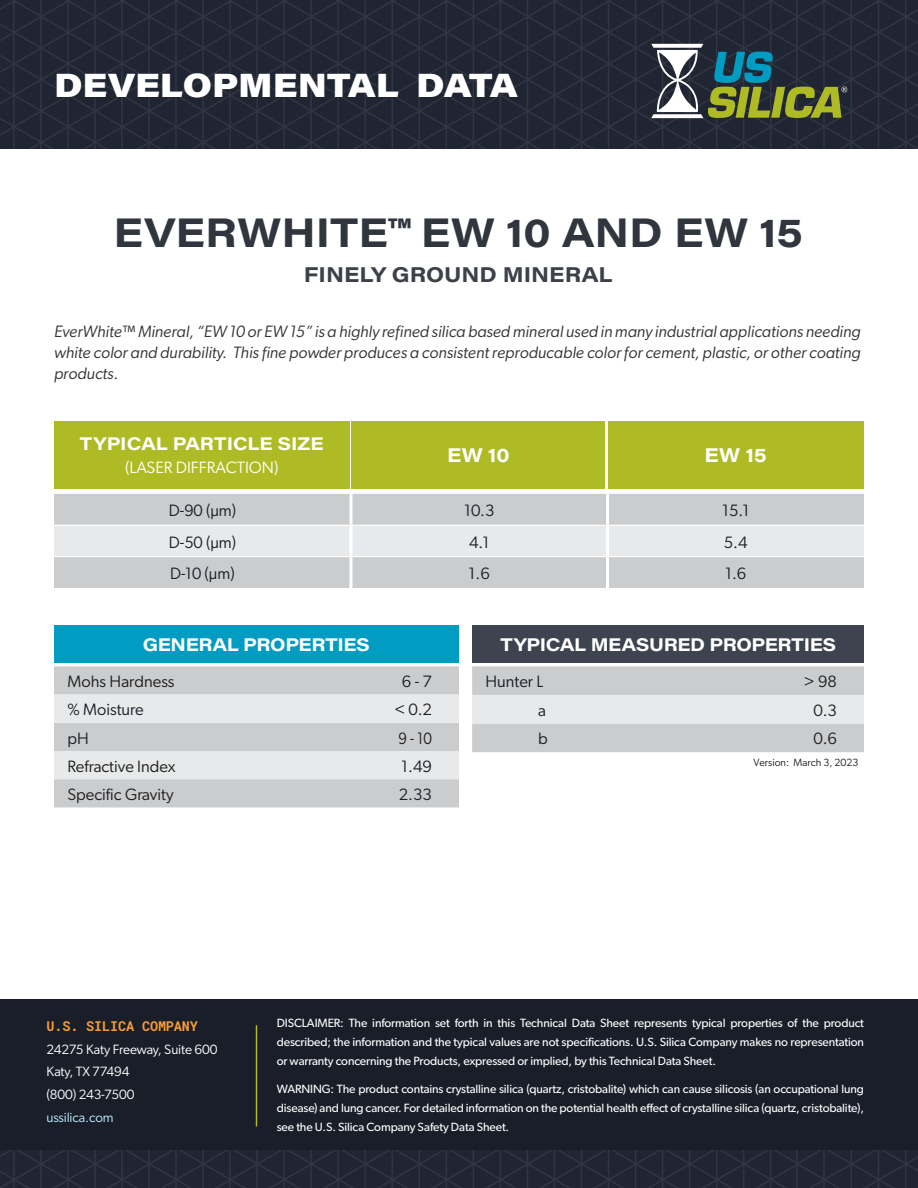
<style>
.page{position:relative;width:918px;height:1188px;background:#fff}
.page>*{position:absolute;margin:0;border:0;box-sizing:border-box;transform-origin:0 0}
.t1{font:700 40.5px "Acumin Pro Wide";letter-spacing:.005em;color:#30353e}
.t2{font:900 33px "Acumin Pro Wide";color:#fff}
.t3{font:700 21px "Acumin Pro Wide";color:#3b4049}
.t4{font:700 19.5px "Acumin Pro Wide";letter-spacing:.015em;color:#fff}
.t5{font:700 18px "Acumin Pro Wide";letter-spacing:-.015em;color:#fff}
.No_Hypenation{font:italic 16.5px/21px "Gibson";color:#353535;text-align:justify}
.t6{font:16.5px "Gibson";color:#191e29}
.t7{font:16.5px "Gibson";color:#1e1e1e}
.t8{font:16.5px "Gibson";color:#fff}
.t9{font:16.5px "Gibson";color:#1e1e1e;scale:.9 1}
.t10{font:13.5px "Gibson";letter-spacing:-.01em;color:#fff}
.t11{font:700 13.5px "Roboto Mono";letter-spacing:-.01em;color:#f89b35}
.t12{font:13.5px "Gibson";letter-spacing:-.01em;color:#baebff}
.t13{font:12px/19.2px "Gibson";letter-spacing:-.01em;color:#fff;text-align:justify}
.t14{font:10.5px "Gibson";color:#1e1e1e}
</style>
<div class="page">
<div style="left:0;top:999px;width:918px;height:152px;background:#191e29"></div>
<img style="left:0;top:0;width:918px;height:148px">
<img style="left:0;top:1151px;width:918px;height:37px">
<svg style="left:651px;top:44px;width:196px;height:74px;background:#506253"></svg>
<div style="left:54px;top:421px;width:295px;height:68px;background:#afbb25"></div>
<div style="left:608px;top:421px;width:255px;height:68px;background:#afbb25"></div>
<div style="left:54px;top:494px;width:810px;height:94px;background:#cbccce"></div>
<div style="left:54px;top:526px;width:810px;height:30px;background:#e8e9ea"></div>
<hr style="left:350px;top:494px;width:2px;height:31px;background:#fff">
<hr style="left:606px;top:494px;width:3px;height:31px;background:#fff">
<hr style="left:350px;top:526px;width:2px;height:30px;background:#fff">
<hr style="left:606px;top:526px;width:3px;height:30px;background:#fff">
<hr style="left:350px;top:557px;width:2px;height:31px;background:#fff">
<hr style="left:606px;top:557px;width:3px;height:31px;background:#fff">
<hr style="left:54px;top:525px;width:297px;height:1px;background:#fff">
<hr style="left:351px;top:525px;width:257px;height:1px;background:#fff">
<hr style="left:608px;top:525px;width:256px;height:1px;background:#fff">
<hr style="left:54px;top:556px;width:297px;height:1px;background:#fff">
<hr style="left:351px;top:556px;width:257px;height:1px;background:#fff">
<hr style="left:608px;top:556px;width:256px;height:1px;background:#fff">
<div style="left:54px;top:626px;width:405px;height:37px;background:#009cc2"></div>
<div style="left:472px;top:626px;width:392px;height:37px;background:#3e444f"></div>
<div style="left:54px;top:666px;width:405px;height:141px;background:#cbccce"></div>
<svg style="left:54px;top:695px;width:405px;height:84px;background:#dedfe0"></svg>
<svg style="left:472px;top:666px;width:392px;height:86px;background:#d5d6d7"></svg>
<div style="left:57px;top:73px;width:462px;height:25px;background:#231f20;opacity:.75"></div>
<div style="left:352px;top:421px;width:253px;height:68px;background:#afbb25"></div>
<hr style="left:256px;top:1025px;width:1px;height:101px;background:#afbb25">
<p class="t2" style="left:54px;top:60px;width:465px">DEVELOPMENTAL DATA</p>
<p class="t1" style="left:114px;top:203px;width:691px">EVERWHITE™ EW 10 AND EW 15</p>
<p class="t3" style="left:304px;top:259px;width:310px">FINELY GROUND MINERAL</p>
<p class="No_Hypenation" style="left:54px;top:320px;width:808px">EverWhite™ Mineral, “EW 10 or EW 15” is a highly refined silica based mineral used in many industrial applications needing white color and durability. This fine powder produces a consistent reproducable color for cement, plastic, or other coating products.</p>
<p class="t5" style="left:80px;top:431px;width:245px">TYPICAL PARTICLE SIZE</p>
<p class="t8" style="left:125px;top:457px;width:155px">(LASER DIFFRACTION)</p>
<p class="t4" style="left:447px;top:441px;width:64px">EW 10</p>
<p class="t4" style="left:705px;top:441px;width:64px">EW 15</p>
<p class="t6" style="left:169px;top:501px;width:69px">D-90 (µm)</p>
<p class="t6" style="left:464px;top:501px;width:32px">10.3</p>
<p class="t6" style="left:722px;top:501px;width:29px">15.1</p>
<p class="t6" style="left:169px;top:532px;width:69px">D-50 (µm)</p>
<p class="t6" style="left:469px;top:532px;width:22px">4.1</p>
<p class="t6" style="left:724px;top:532px;width:25px">5.4</p>
<p class="t6" style="left:170px;top:563px;width:66px">D-10 (µm)</p>
<p class="t6" style="left:469px;top:563px;width:23px">1.6</p>
<p class="t6" style="left:725px;top:563px;width:23px">1.6</p>
<p class="t5" style="left:143px;top:632px;width:229px">GENERAL PROPERTIES</p>
<p class="t5" style="left:501px;top:632px;width:337px">TYPICAL MEASURED PROPERTIES</p>
<p class="t7" style="left:68px;top:671px;width:108px">Mohs Hardness</p>
<p class="t6" style="left:402px;top:671px;width:32px">6 - 7</p>
<p class="t6" style="left:68px;top:700px;width:78px">% Moisture</p>
<p class="t7" style="left:394px;top:700px;width:39px">&lt; 0.2</p>
<p class="t6" style="left:68px;top:728px;width:23px">pH</p>
<p class="t9" style="left:399px;top:728px;width:39px">9 - 10</p>
<p class="t7" style="left:68px;top:756px;width:110px">Refractive Index</p>
<p class="t6" style="left:401px;top:756px;width:32px">1.49</p>
<p class="t7" style="left:68px;top:784px;width:108px">Specific Gravity</p>
<p class="t6" style="left:399px;top:784px;width:35px">2.33</p>
<p class="t6" style="left:486px;top:672px;width:59px">Hunter L</p>
<p class="t7" style="left:804px;top:672px;width:35px">&gt; 98</p>
<p class="t6" style="left:538px;top:700px;width:9px">a</p>
<p class="t7" style="left:814px;top:700px;width:25px">0.3</p>
<p class="t6" style="left:538px;top:729px;width:11px">b</p>
<p class="t7" style="left:814px;top:729px;width:25px">0.6</p>
<p class="t14" style="left:754px;top:756px;width:107px">Version: March 3, 2023</p>
<p class="t11" style="left:46px;top:1017px;width:153px">U.S. SILICA COMPANY</p>
<p class="t10" style="left:46px;top:1041px;width:172px">24275 Katy Freeway, Suite 600</p>
<p class="t10" style="left:46px;top:1064px;width:84px">Katy, TX 77494</p>
<p class="t10" style="left:46px;top:1086px;width:89px">(800) 243-7500</p>
<p class="t12" style="left:46px;top:1109px;width:69px">ussilica.com</p>
<p class="t13" style="left:277px;top:1013px;width:589px">DISCLAIMER: The information set forth in this Technical Data Sheet represents typical properties of the product described; the information and the typical values are not specifications. U.S. Silica Company makes no representation or warranty concerning the Products, expressed or implied, by this Technical Data Sheet.</p>
<p class="t13" style="left:277px;top:1079px;width:589px">WARNING: The product contains crystalline silica (quartz, cristobalite) which can cause silicosis (an occupational lung disease) and lung cancer. For detailed information on the potential health effect of crystalline silica (quartz, cristobalite), see the U.S. Silica Company Safety Data Sheet.</p>
</div>
